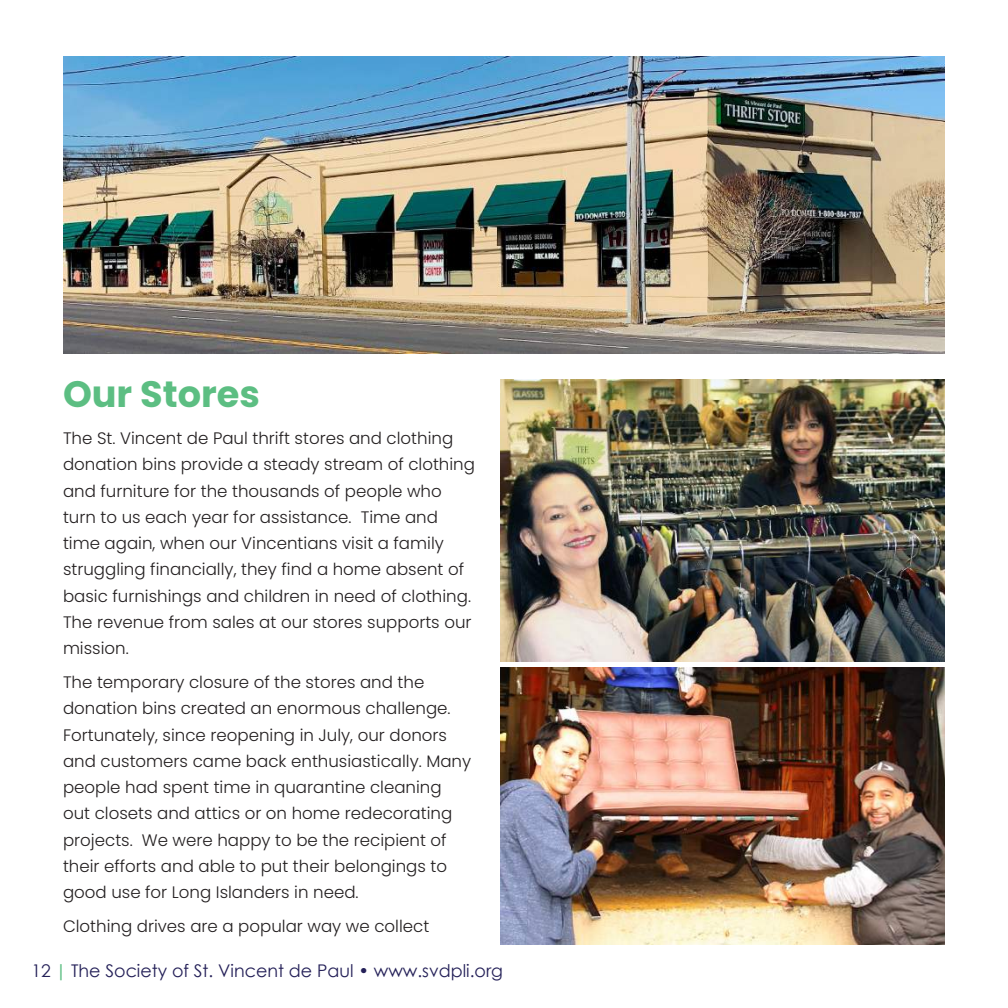
<style>
.page{position:relative;width:1008px;height:1008px;background:#fff}
.page>*{position:absolute;margin:0;border:0;box-sizing:border-box;transform-origin:0 0}
.t1{font:700 36.75px "Poppins";color:#5cbe82}
.t2{font:17.5px "Century Gothic";color:#242058}
.t3{font:300 16.62px/26.2px "Poppins";color:#231f20}
.s1{font-weight:700;color:#5cbe82}
</style>
<div class="page">
<img style="left:63px;top:57px;width:882px;height:296px">
<img style="left:500px;top:667px;width:445px;height:278px">
<img style="left:500px;top:379px;width:445px;height:283px">
<h1 class="t1" style="left:63px;top:373px;width:198px">Our Stores</h1>
<p class="t3" style="left:63px;top:425px;width:414px">The St. Vincent de Paul thrift stores and clothing donation bins provide a steady stream of clothing and furniture for the thousands of people who turn to us each year for assistance. Time and time again, when our Vincentians visit a family struggling financially, they find a home absent of basic furnishings and children in need of clothing.<br>The revenue from sales at our stores supports our mission.</p>
<p class="t3" style="left:63px;top:669px;width:410px">The temporary closure of the stores and the donation bins created an enormous challenge.<br>Fortunately, since reopening in July, our donors and customers came back enthusiastically. Many people had spent time in quarantine cleaning out closets and attics or on home redecorating projects. We were happy to be the recipient of their efforts and able to put their belongings to good use for Long Islanders in need.</p>
<p class="t3" style="left:63px;top:913px;width:368px">Clothing drives are a popular way we collect</p>
<p class="t2" style="left:32px;top:960px;width:473px">12 <span class="s1">|</span> The Society of St. Vincent de Paul • www.svdpli.org</p>
</div>
